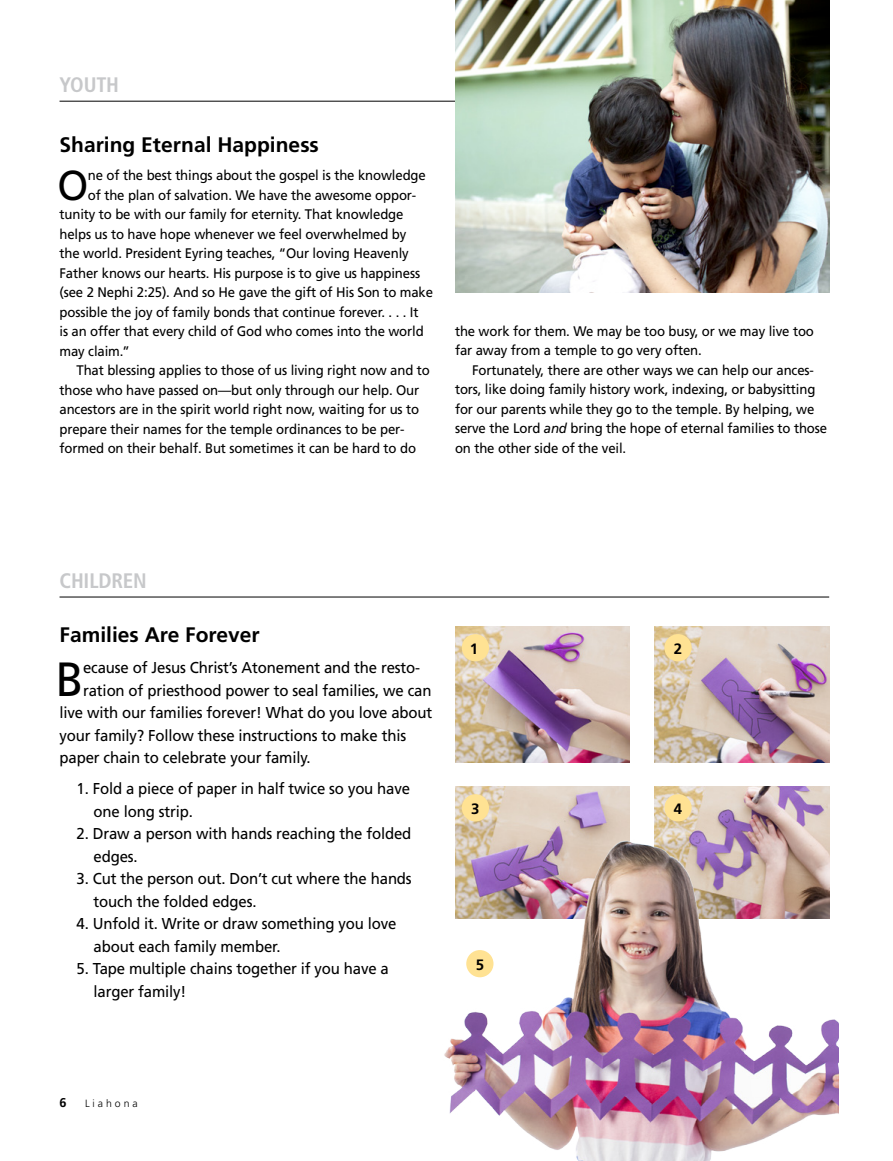
<style>
.page{position:relative;width:893px;height:1161px;background:#fff}
.page>*{position:absolute;margin:0;border:0;box-sizing:border-box;transform-origin:0 0}
.SUBARTchild_para_fir{font:48px "Frutigerlds Lat";color:#000;scale:.95 1}
.SUBARTyouth_para_fir{font:41.85px "Frutigerlds Lat";color:#000;scale:.95 1}
.SUBARTchildandyouth{font:700 21px "Frutigerlds Lat";color:#000}
.section_title_fpm{font:700 condensed 21px "Frutigerlds Lat";letter-spacing:-.01em;color:#c7c8ca}
.SUBARTchild-LISTnmbr{font:15.75px/22.5px "Frutigerlds Lat";letter-spacing:-.01em;color:#000;scale:.95 1}
.SUBARTchild_para_fir-2{font:15.75px "Frutigerlds Lat";letter-spacing:-.01em;color:#000;scale:.95 1}
.Folio_R{font:700 15px "Frutigerlds Lat";color:#000}
.SUBARTyouth_para{font:13.8px/19.5px "Frutigerlds Lat";letter-spacing:-.01em;color:#000;scale:.95 1}
.SUBARTyouth_para_fir-2{font:13.8px "Frutigerlds Lat";letter-spacing:-.01em;color:#000;scale:.95 1}
.t1{font:700 12.75px "Frutigerlds Lat";color:#000}
.t2{font:300 10.5px "Frutigerlds Lat";letter-spacing:.28em;color:#000}
.s1{font-style:italic}
</style>
<div class="page">
<img style="left:655px;top:627px;width:174px;height:136px">
<img style="left:455px;top:627px;width:174px;height:136px">
<img style="left:455px;top:0;width:374px;height:293px">
<div style="left:462px;top:634px;width:27px;height:27px;background:#ffe293;border-radius:50%"></div>
<div style="left:664px;top:634px;width:28px;height:27px;background:#ffe293;border-radius:50%"></div>
<img style="left:444px;top:787px;width:395px;height:374px">
<hr style="left:60px;top:101px;width:395px;height:1px;background:#000">
<hr style="left:60px;top:597px;width:769px;height:1px;background:#000">
<p class="section_title_fpm" style="left:60px;top:69px;width:61px">YOUTH</p>
<p class="SUBARTchildandyouth" style="left:60px;top:129px;width:261px">Sharing Eternal Happiness</p>
<p class="SUBARTyouth_para_fir" style="left:57px;top:153px;width:34px">O</p>
<p class="SUBARTyouth_para_fir-2" style="left:88px;top:165px;width:357px">ne of the best things about the gospel is the knowledge</p>
<p class="SUBARTyouth_para_fir-2" style="left:88px;top:184px;width:347px">of the plan of salvation. We have the awesome oppor-</p>
<p class="SUBARTyouth_para_fir-2" style="left:60px;top:204px;width:364px">tunity to be with our family for eternity. That knowledge</p>
<p class="SUBARTyouth_para_fir-2" style="left:60px;top:223px;width:367px">helps us to have hope whenever we feel overwhelmed by</p>
<p class="SUBARTyouth_para_fir-2" style="left:60px;top:243px;width:369px">the world. President Eyring teaches, “Our loving Heavenly</p>
<p class="SUBARTyouth_para_fir-2" style="left:60px;top:262px;width:381px">Father knows our hearts. His purpose is to give us happiness</p>
<p class="SUBARTyouth_para_fir-2" style="left:60px;top:282px;width:395px">(see 2 Nephi 2:25). And so He gave the gift of His Son to make</p>
<p class="SUBARTyouth_para_fir-2" style="left:60px;top:301px;width:379px">possible the joy of family bonds that continue forever. . . . It</p>
<p class="SUBARTyouth_para_fir-2" style="left:60px;top:321px;width:385px">is an offer that every child of God who comes into the world</p>
<p class="SUBARTyouth_para_fir-2" style="left:60px;top:340px;width:75px">may claim.”</p>
<p class="SUBARTyouth_para" style="left:60px;top:360px;width:391px;text-indent:17px">That blessing applies to those of us living right now and to those who have passed on—but only through our help. Our ancestors are in the spirit world right now, waiting for us to prepare their names for the temple ordinances to be per&shy;formed on their behalf. But sometimes it can be hard to do</p>
<p class="SUBARTyouth_para" style="left:455px;top:321px;width:379px">the work for them. We may be too busy, or we may live too far away from a temple to go very often.</p>
<p class="SUBARTyouth_para" style="left:455px;top:360px;width:393px;text-indent:17px">Fortunately, there are other ways we can help our ances&shy;tors, like doing family history work, indexing, or babysitting for our parents while they go to the temple. By helping, we serve the Lord <span class="s1">and</span> bring the hope of eternal families to those on the other side of the veil.</p>
<p class="section_title_fpm" style="left:60px;top:565px;width:89px">CHILDREN</p>
<p class="SUBARTchildandyouth" style="left:60px;top:619px;width:201px">Families Are Forever</p>
<p class="SUBARTchild_para_fir" style="left:56px;top:643px;width:31px">B</p>
<p class="SUBARTchild_para_fir-2" style="left:83px;top:656px;width:356px">ecause of Jesus Christ’s Atonement and the resto-</p>
<p class="SUBARTchild_para_fir-2" style="left:83px;top:678px;width:368px">ration of priesthood power to seal families, we can</p>
<p class="SUBARTchild_para_fir-2" style="left:60px;top:701px;width:394px">live with our families forever! What do you love about</p>
<p class="SUBARTchild_para_fir-2" style="left:60px;top:723px;width:366px">your family? Follow these instructions to make this</p>
<p class="SUBARTchild_para_fir-2" style="left:60px;top:746px;width:266px">paper chain to celebrate your family.</p>
<p class="SUBARTchild-LISTnmbr" style="left:94px;top:777px;width:335px;text-indent:-17px">1. Fold a piece of paper in half twice so you have one long strip.</p>
<p class="SUBARTchild-LISTnmbr" style="left:94px;top:822px;width:336px;text-indent:-17px">2. Draw a person with hands reaching the folded edges.</p>
<p class="SUBARTchild-LISTnmbr" style="left:94px;top:867px;width:336px;text-indent:-17px">3. Cut the person out. Don’t cut where the hands touch the folded edges.</p>
<p class="SUBARTchild-LISTnmbr" style="left:94px;top:912px;width:320px;text-indent:-17px">4. Unfold it. Write or draw something you love about each family member.</p>
<p class="SUBARTchild-LISTnmbr" style="left:94px;top:957px;width:312px;text-indent:-17px">5. Tape multiple chains together if you have a larger family!</p>
<p class="t1" style="left:60px;top:1092px;width:9px">6</p>
<p class="t2" style="left:85px;top:1095px;width:54px">Liahona</p>
<p class="Folio_R" style="left:470px;top:637px;width:10px">1</p>
<p class="Folio_R" style="left:471px;top:797px;width:10px">3</p>
<p class="Folio_R" style="left:476px;top:953px;width:10px">5</p>
<p class="Folio_R" style="left:674px;top:637px;width:10px">2</p>
<p class="Folio_R" style="left:674px;top:797px;width:10px">4</p>
</div>
